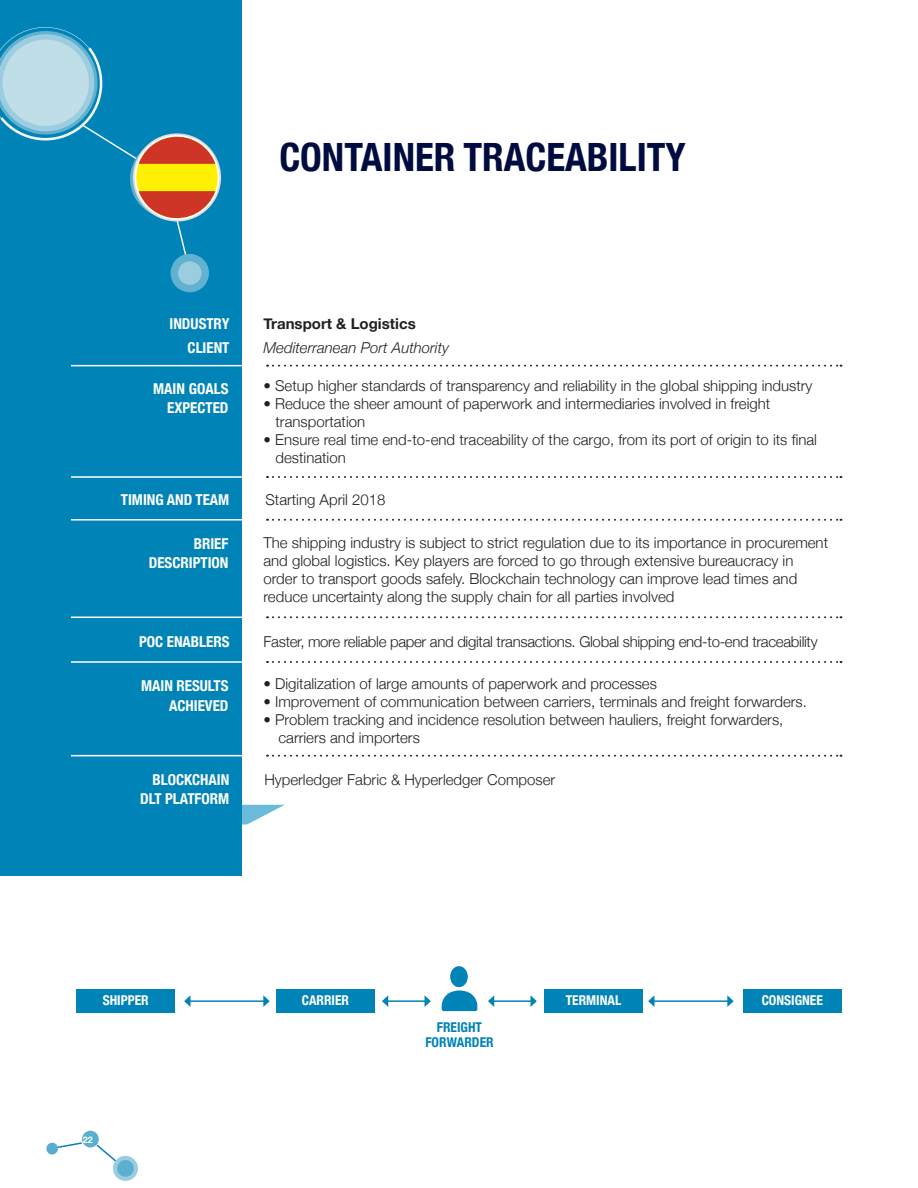
<style>
.page{position:relative;width:918px;height:1188px;background:#fff}
.page>*{position:absolute;margin:0;border:0;box-sizing:border-box;transform-origin:0 0}
.t1{font:700 condensed 39px "Helvetica Neue";color:#000c40}
.t2{font:300 15px/18px "Helvetica Neue";color:#231f20}
.t3{font:700 condensed 15px/19.5px "Helvetica Neue";color:#fff;text-align:right}
.t4{font:300 15px "Helvetica Neue";letter-spacing:-.02em;color:#231f20}
.t5{font:italic 300 15px "Helvetica Neue";color:#231f20}
.t6{font:700 15px "Helvetica Neue";color:#231f20}
.t7{font:700 condensed 13.5px "Helvetica Neue";color:#fff}
.t8{font:700 condensed 13.5px/15px "Helvetica Neue";color:#0083b6;text-align:center}
.t9{font:700 9px "Helvetica Neue";color:#fff}
</style>
<div class="page">
<div style="left:82px;top:1131px;width:17px;height:17px;background:#5aaecf;border-radius:50%"></div>
<svg style="left:241px;top:805px;width:43px;height:19px"></svg>
<div style="left:0;top:0;width:241px;height:876px;background:#0083b6"></div>
<hr style="left:917px;top:0;width:1px;height:855px;background:#0083b6">
<svg style="left:917px;top:144px;width:1px;height:124px"></svg>
<svg style="left:267px;top:365px;width:574px;height:2px"></svg>
<svg style="left:267px;top:476px;width:574px;height:2px"></svg>
<svg style="left:267px;top:519px;width:574px;height:2px"></svg>
<svg style="left:267px;top:616px;width:574px;height:2px"></svg>
<svg style="left:267px;top:661px;width:574px;height:2px"></svg>
<svg style="left:267px;top:755px;width:574px;height:2px"></svg>
<hr style="left:71px;top:365px;width:175px;height:1px;background:#fff">
<hr style="left:71px;top:476px;width:175px;height:2px;background:#fff">
<hr style="left:71px;top:519px;width:175px;height:2px;background:#fff">
<hr style="left:71px;top:617px;width:175px;height:1px;background:#fff">
<hr style="left:71px;top:661px;width:175px;height:2px;background:#fff">
<hr style="left:71px;top:755px;width:175px;height:1px;background:#fff">
<svg style="left:0;top:27px;width:222px;height:266px"></svg>
<svg style="left:95px;top:1143px;width:43px;height:38px"></svg>
<svg style="left:46px;top:1141px;width:38px;height:14px"></svg>
<hr style="left:190px;top:1000px;width:74px;height:2px;background:#0083b6">
<svg style="left:263px;top:995px;width:7px;height:12px"></svg>
<svg style="left:184px;top:996px;width:6px;height:11px"></svg>
<hr style="left:388px;top:1000px;width:37px;height:2px;background:#0083b6">
<svg style="left:425px;top:996px;width:6px;height:11px"></svg>
<svg style="left:382px;top:995px;width:6px;height:12px"></svg>
<hr style="left:494px;top:1000px;width:37px;height:2px;background:#0083b6">
<svg style="left:531px;top:996px;width:6px;height:11px"></svg>
<svg style="left:488px;top:995px;width:6px;height:12px"></svg>
<hr style="left:654px;top:1000px;width:74px;height:2px;background:#0083b6">
<svg style="left:727px;top:995px;width:7px;height:12px"></svg>
<svg style="left:648px;top:996px;width:6px;height:11px"></svg>
<div style="left:77px;top:989px;width:98px;height:24px;background:#0083b6"></div>
<div style="left:276px;top:989px;width:99px;height:24px;background:#0083b6"></div>
<div style="left:544px;top:989px;width:99px;height:24px;background:#0083b6"></div>
<div style="left:743px;top:989px;width:98px;height:24px;background:#0083b6"></div>
<svg style="left:442px;top:991px;width:35px;height:20px"></svg>
<div style="left:450px;top:966px;width:18px;height:21px;background:#0083b6;border-radius:50%"></div>
<h1 class="t1" style="left:279px;top:125px;width:408px">CONTAINER TRACEABILITY</h1>
<p class="t3" style="left:170px;top:310px;width:62px;line-height:24px">INDUSTRY<br>CLIENT</p>
<p class="t3" style="left:153px;top:377px;width:77px">MAIN GOALS<br>EXPECTED</p>
<p class="t3" style="left:121px;top:489px;width:110px">TIMING AND TEAM</p>
<p class="t6" style="left:264px;top:312px;width:154px">Transport &amp; Logistics</p>
<p class="t5" style="left:264px;top:336px;width:187px">Mediterranean Port Authority</p>
<p class="t2" style="left:264px;top:376px;width:550px">• Setup higher standards of transparency and reliability in the global shipping industry</p>
<p class="t2" style="left:276px;top:394px;width:496px;text-indent:-12px">• Reduce the sheer amount of paperwork and intermediaries involved in freight transportation</p>
<p class="t2" style="left:276px;top:430px;width:543px;text-indent:-12px">• Ensure real time end-to-end traceability of the cargo, from its port of origin to its final destination</p>
<p class="t2" style="left:265px;top:490px;width:122px">Starting April 2018</p>
<p class="t3" style="left:149px;top:533px;width:81px">BRIEF<br>DESCRIPTION</p>
<p class="t2" style="left:263px;top:532px;width:566px">The shipping industry is subject to strict regulation due to its importance in procurement and global logistics. Key players are forced to go through extensive bureaucracy in order to transport goods safely. Blockchain technology can improve lead times and reduce uncertainty along the supply chain for all parties involved</p>
<p class="t3" style="left:139px;top:631px;width:92px">POC ENABLERS</p>
<p class="t4" style="left:264px;top:629px;width:556px">Faster, more reliable paper and digital transactions. Global shipping end-to-end traceability</p>
<p class="t3" style="left:141px;top:675px;width:89px">MAIN RESULTS<br>ACHIEVED</p>
<p class="t2" style="left:263px;top:673px;width:395px">• Digitalization of large amounts of paperwork and processes</p>
<p class="t2" style="left:263px;top:691px;width:545px">• Improvement of communication between carriers, terminals and freight forwarders.</p>
<p class="t2" style="left:278px;top:709px;width:506px;text-indent:-15px">• Problem tracking and incidence resolution between hauliers, freight forwarders, carriers and importers</p>
<p class="t3" style="left:140px;top:769px;width:91px">BLOCKCHAIN<br>DLT PLATFORM</p>
<p class="t2" style="left:264px;top:770px;width:292px">Hyperledger Fabric &amp; Hyperledger Composer</p>
<p class="t7" style="left:103px;top:989px;width:48px">SHIPPER</p>
<p class="t7" style="left:302px;top:989px;width:49px">CARRIER</p>
<p class="t7" style="left:566px;top:989px;width:57px">TERMINAL</p>
<p class="t7" style="left:762px;top:989px;width:63px">CONSIGNEE</p>
<p class="t8" style="left:425px;top:1019px;width:70px">FREIGHT<br>FORWARDER</p>
<p class="t9" style="left:83px;top:1133px;width:12px">22</p>
</div>
